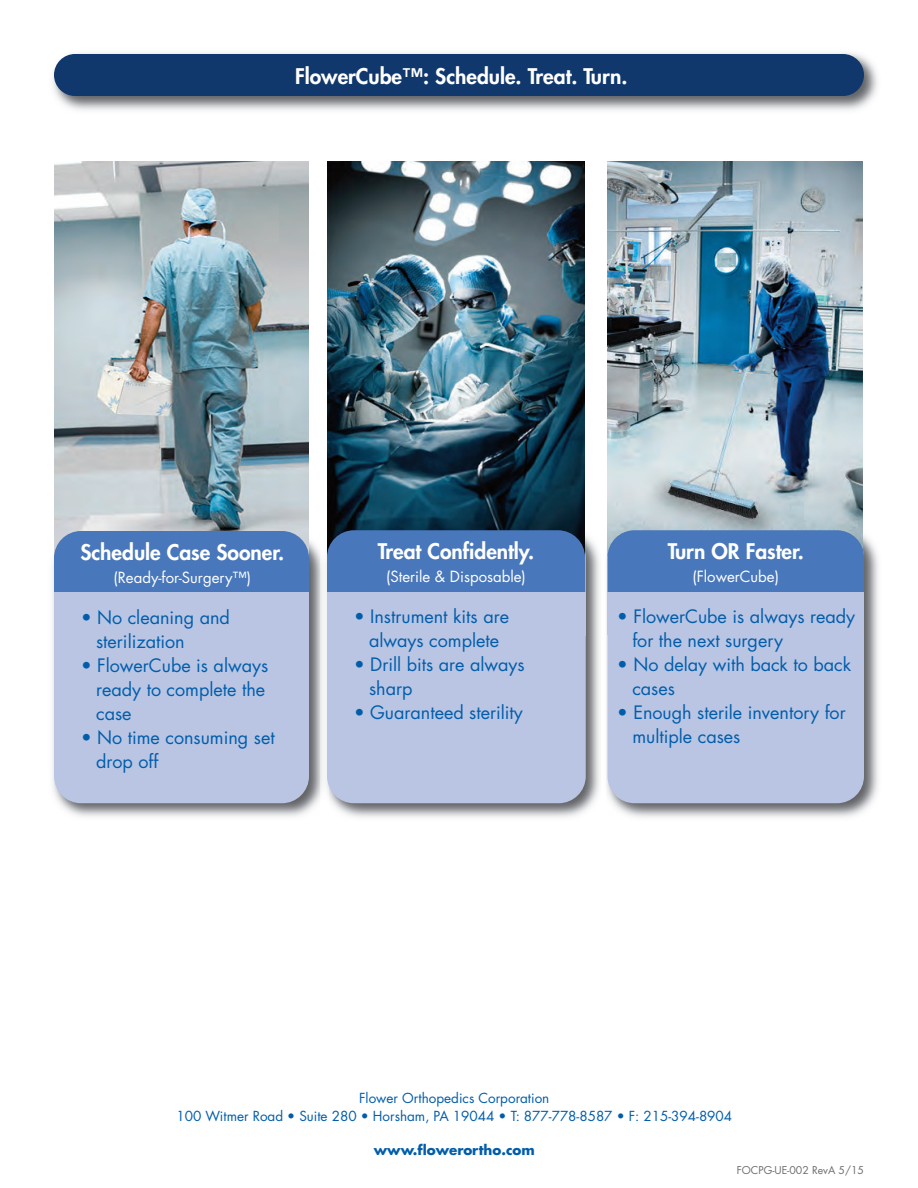
<style>
.page{position:relative;width:918px;height:1188px;background:#fff}
.page>*{position:absolute;margin:0;border:0;box-sizing:border-box;transform-origin:0 0}
.t1{font:800 21px "Futura";color:#fff}
.t2{font:18px/24px "Futura";color:#015dab}
.t3{font:15px "Futura";color:#fff}
.t4{font:13.5px/17.7px "Futura";color:#015dab;text-align:center}
.t5{font:700 13.5px "Futura";color:#015dab}
.t6{font:10.5px "Futura";color:#6c6d70}
</style>
<div class="page">
<img style="left:53px;top:53px;width:825px;height:58px">
<div style="left:54px;top:54px;width:810px;height:42px;background:#11386d;border-radius:21px"></div>
<img style="left:52px;top:540px;width:268px;height:277px">
<div style="left:54px;top:535px;width:255px;height:268px;background:#b9c5e3;border-radius:27px"></div>
<img style="left:320px;top:524px;width:558px;height:294px">
<div style="left:327px;top:530px;width:259px;height:273px;background:#b9c5e3;border-radius:27px"></div>
<div style="left:607px;top:530px;width:257px;height:273px;background:#b9c5e3;border-radius:27px"></div>
<img style="left:608px;top:161px;width:254px;height:387px">
<img style="left:327px;top:161px;width:258px;height:391px">
<img style="left:54px;top:161px;width:255px;height:392px">
<div style="left:607px;top:530px;width:257px;height:94px;background:#4877bb;border-radius:27px"></div>
<div style="left:54px;top:531px;width:255px;height:95px;background:#4877bb;border-radius:27px"></div>
<div style="left:327px;top:530px;width:258px;height:96px;background:#4877bb;border-radius:27px"></div>
<div style="left:54px;top:592px;width:255px;height:45px;background:#b9c5e3"></div>
<div style="left:327px;top:592px;width:258px;height:44px;background:#b9c5e3"></div>
<div style="left:608px;top:592px;width:256px;height:43px;background:#b9c5e3"></div>
<p class="t1" style="left:295px;top:66px;width:334px">FlowerCube™: Schedule. Treat. Turn.</p>
<p class="t1" style="left:80px;top:542px;width:205px">Schedule Case Sooner.</p>
<p class="t3" style="left:114px;top:570px;width:139px">(Ready-for-Surgery™)</p>
<p class="t2" style="left:96px;top:607px;width:135px;text-indent:-15px">• No cleaning and sterilization</p>
<p class="t2" style="left:96px;top:655px;width:174px;text-indent:-15px">• FlowerCube is always ready to complete the case</p>
<p class="t2" style="left:96px;top:727px;width:180px;text-indent:-15px">• No time consuming set drop off</p>
<p class="t1" style="left:378px;top:541px;width:158px">Treat Confidently.</p>
<p class="t3" style="left:386px;top:570px;width:141px">(Sterile &amp; Disposable)</p>
<p class="t2" style="left:354px;top:606px;width:157px;text-align:center">• Instrument kits are always complete</p>
<p class="t2" style="left:369px;top:654px;width:157px;text-indent:-15px">• Drill bits are always sharp</p>
<p class="t2" style="left:354px;top:702px;width:170px">• Guaranteed sterility</p>
<p class="t1" style="left:668px;top:541px;width:138px">Turn OR Faster.</p>
<p class="t3" style="left:692px;top:570px;width:88px">(FlowerCube)</p>
<p class="t2" style="left:632px;top:606px;width:224px;text-indent:-15px">• FlowerCube is always ready for the next surgery</p>
<p class="t2" style="left:632px;top:654px;width:220px;text-indent:-15px">• No delay with back to back cases</p>
<p class="t2" style="left:632px;top:702px;width:215px;text-indent:-15px">• Enough sterile inventory for multiple cases</p>
<p class="t4" style="left:176px;top:1090px;width:557px">Flower Orthopedics Corporation<br>100 Witmer Road • Suite 280 • Horsham, PA 19044 • T: 877-778-8587 • F: 215-394-8904</p>
<p class="t5" style="left:374px;top:1143px;width:162px">www.flowerortho.com</p>
<p class="t6" style="left:737px;top:1166px;width:129px">FOCPG-UE-002 RevA 5/15</p>
</div>
